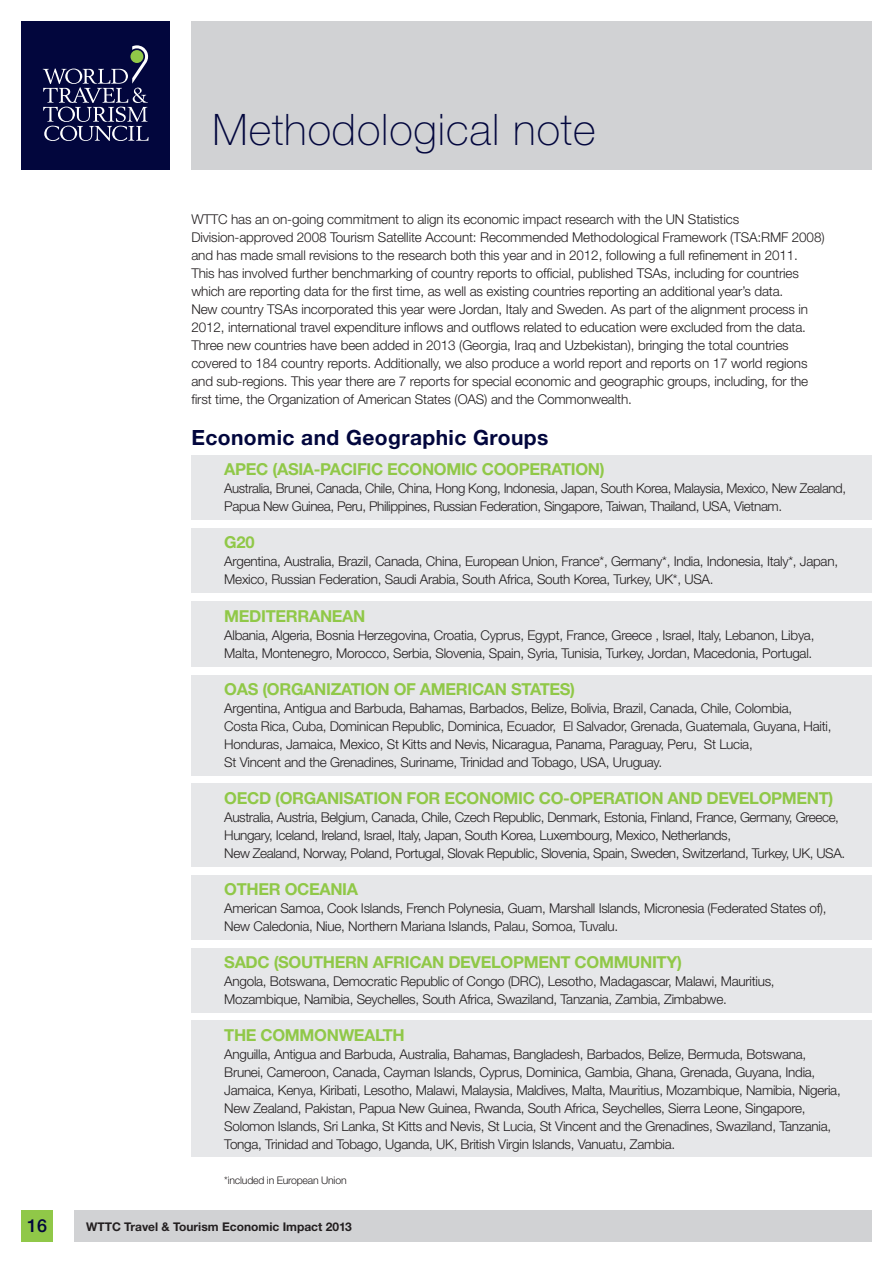
<style>
.page{position:relative;width:893px;height:1263px;background:#fff}
.page>*{position:absolute;margin:0;border:0;box-sizing:border-box;transform-origin:0 0}
.t1{font:100 43.5px "Helvetica Neue";letter-spacing:.02em;color:#02063d}
.t2{font:700 21px "Helvetica Neue";letter-spacing:.02em;color:#02063d}
.t3{font:500 18px "Helvetica Neue";color:#02063d}
.t4{font:700 16.5px "Helvetica Neue";letter-spacing:-.02em;color:#90c848}
.t5{font:300 13.5px/18px "Helvetica Neue";letter-spacing:-.02em;color:#231f20}
.t6{font:700 12px "Helvetica Neue";color:#231f20}
.t7{font:300 10.5px "Helvetica Neue";letter-spacing:-.02em;color:#231f20}
</style>
<div class="page">
<div style="left:21px;top:1210px;width:32px;height:32px;background:#90c848"></div>
<div style="left:74px;top:1210px;width:798px;height:32px;background:#d1d2d4"></div>
<div style="left:191px;top:948px;width:681px;height:64px;background:#e6e7e9"></div>
<div style="left:191px;top:21px;width:681px;height:149px;background:#d1d2d4"></div>
<div style="left:21px;top:21px;width:149px;height:149px;background:#02063d"></div>
<svg style="left:43px;top:45px;width:106px;height:96px"></svg>
<div style="left:130px;top:50px;width:13px;height:13px;background:#90c848;border-radius:50%"></div>
<div style="left:191px;top:528px;width:681px;height:65px;background:#e6e7e9"></div>
<div style="left:191px;top:601px;width:681px;height:66px;background:#e6e7e9"></div>
<div style="left:191px;top:784px;width:681px;height:83px;background:#e6e7e9"></div>
<div style="left:191px;top:875px;width:681px;height:65px;background:#e6e7e9"></div>
<div style="left:191px;top:1020px;width:681px;height:137px;background:#e6e7e9"></div>
<div style="left:191px;top:675px;width:681px;height:100px;background:#e6e7e9"></div>
<div style="left:191px;top:455px;width:681px;height:65px;background:#e6e7e9"></div>
<h1 class="t1" style="left:213px;top:104px;width:385px">Methodological note</h1>
<p class="t5" style="left:191px;top:210px;width:635px">WTTC has an on-going commitment to align its economic impact research with the UN Statistics Division-approved 2008 Tourism Satellite Account: Recommended Methodological Framework (TSA:RMF 2008) and has made small revisions to the research both this year and in 2012, following a full refinement in 2011.<br>This has involved further benchmarking of country reports to official, published TSAs, including for countries which are reporting data for the first time, as well as existing countries reporting an additional year’s data.<br>New country TSAs incorporated this year were Jordan, Italy and Sweden. As part of the alignment process in 2012, international travel expenditure inflows and outflows related to education were excluded from the data.<br>Three new countries have been added in 2013 (Georgia, Iraq and Uzbekistan), bringing the total countries covered to 184 country reports. Additionally, we also produce a world report and reports on 17 world regions and sub-regions. This year there are 7 reports for special economic and geographic groups, including, for the first time, the Organization of American States (OAS) and the Commonwealth.</p>
<h2 class="t2" style="left:191px;top:424px;width:359px">ECONOMIC AND GEOGRAPHIC GROUPS</h2>
<p class="t4" style="left:224px;top:459px;width:282px">APEC (ASIA-PACI FIC ECO NO MIC COOPER</p>
<p class="t4" style="left:551px;top:459px;width:55px">ATIO N)</p>
<p class="t5" style="left:224px;top:479px;width:623px">Australia, Brunei, Canada, Chile, China, Hong Kong, Indonesia, Japan, South Korea, Malaysia, Mexico, New Zealand,<br>Papua New Guinea, Peru, Philippines, Russian Federation, Singapore, Taiwan, Thailand, USA, Vietnam.</p>
<p class="t4" style="left:224px;top:532px;width:32px">G20</p>
<p class="t5" style="left:224px;top:552px;width:615px">Argentina, Australia, Brazil, Canada, China, European Union, France*, Germany*, India, Indonesia, Italy*, Japan,<br>Mexico, Russian Federation, Saudi Arabia, South Africa, South Korea, Turkey, UK*, USA.</p>
<p class="t4" style="left:224px;top:605px;width:12px">MEDITERR</p>
<p class="t4" style="left:309px;top:605px;width:58px">ANEAN</p>
<p class="t5" style="left:224px;top:625px;width:592px">Albania, Algeria, Bosnia Herzegovina, Croatia, Cyprus, Egypt, France, Greece , Israel, Italy, Lebanon, Libya,<br>Malta, Montenegro, Morocco, Serbia, Slovenia, Spain, Syria, Tunisia, Turkey, Jordan, Macedonia, Portugal.</p>
<p class="t4" style="left:224px;top:679px;width:232px">OAS (ORGANIZATIO N O F AMERIC</p>
<p class="t4" style="left:484px;top:679px;width:93px">AN STATES)</p>
<p class="t5" style="left:224px;top:699px;width:609px">Argentina, Antigua and Barbuda, Bahamas, Barbados, Belize, Bolivia, Brazil, Canada, Chile, Colombia,<br>Costa Rica, Cuba, Dominican Republic, Dominica, Ecuador, El Salvador, Grenada, Guatemala, Guyana, Haiti, Honduras, Jamaica, Mexico, St Kitts and Nevis, Nicaragua, Panama, Paraguay, Peru, St Lucia,<br>St Vincent and the Grenadines, Suriname, Trinidad and Tobago, USA, Uruguay.</p>
<p class="t4" style="left:224px;top:788px;width:370px">OECD (ORGANISATION FOR ECONOMIC CO-OPER</p>
<p class="t4" style="left:615px;top:788px;width:115px">ATION AND DEVELOP</p>
<p class="t4" style="left:782px;top:788px;width:53px">MENT)</p>
<p class="t5" style="left:224px;top:808px;width:622px">Australia, Austria, Belgium, Canada, Chile, Czech Republic, Denmark, Estonia, Finland, France, Germany, Greece,<br>Hungary, Iceland, Ireland, Israel, Italy, Japan, South Korea, Luxembourg, Mexico, Netherlands,<br>New Zealand, Norway, Poland, Portugal, Slovak Republic, Slovenia, Spain, Sweden, Switzerland, Turkey, UK, USA.</p>
<p class="t4" style="left:224px;top:879px;width:135px">OTHER OCEAN IA</p>
<p class="t5" style="left:224px;top:899px;width:604px">American Samoa, Cook Islands, French Polynesia, Guam, Marshall Islands, Micronesia (Federated States of),<br>New Caledonia, Niue, Northern Mariana Islands, Palau, Somoa, Tuvalu.</p>
<p class="t4" style="left:224px;top:952px;width:248px">SADC (SOUTHERN AFRICAN DEVELOP</p>
<p class="t4" style="left:524px;top:952px;width:160px">MENT COMMUNITY)</p>
<p class="t5" style="left:224px;top:972px;width:552px">Angola, Botswana, Democratic Republic of Congo (DRC), Lesotho, Madagascar, Malawi, Mauritius,<br>Mozambique, Namibia, Seychelles, South Africa, Swaziland, Tanzania, Zambia, Zimbabwe.</p>
<p class="t4" style="left:224px;top:1025px;width:182px">THE COMMONWEALTH</p>
<p class="t5" style="left:224px;top:1045px;width:618px">Anguilla, Antigua and Barbuda, Australia, Bahamas, Bangladesh, Barbados, Belize, Bermuda, Botswana, Brunei, Cameroon, Canada, Cayman Islands, Cyprus, Dominica, Gambia, Ghana, Grenada, Guyana, India, Jamaica, Kenya, Kiribati, Lesotho, Malawi, Malaysia, Maldives, Malta, Mauritius, Mozambique, Namibia, Nigeria, New Zealand, Pakistan, Papua New Guinea, Rwanda, South Africa, Seychelles, Sierra Leone, Singapore, Solomon Islands, Sri Lanka, St Kitts and Nevis, St Lucia, St Vincent and the Grenadines, Swaziland, Tanzania, Tonga, Trinidad and Tobago, Uganda, UK, British Virgin Islands, Vanuatu, Zambia.</p>
<p class="t7" style="left:224px;top:1174px;width:124px">*included in European Union</p>
<h3 class="t3" style="left:27px;top:1215px;width:22px">16</h3>
<p class="t6" style="left:86px;top:1219px;width:267px">WTTC TRAVEL &amp; TOURISM ECONOMIC IMPACT 2013</p>
</div>
